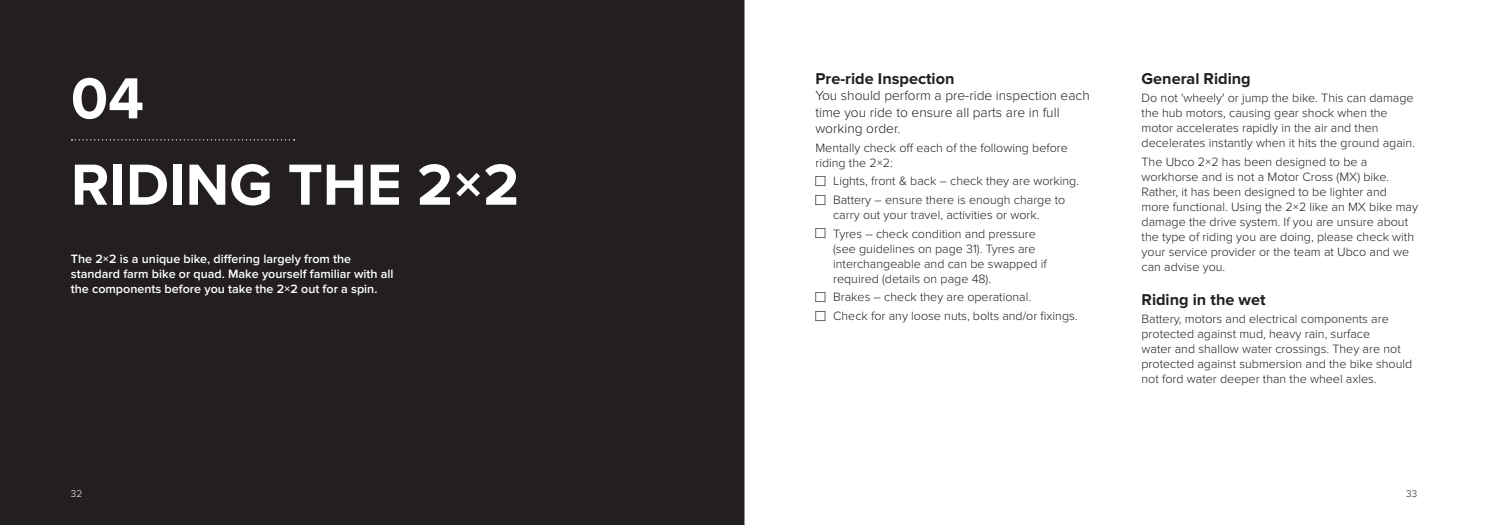
<style>
.page{position:relative;width:1489px;height:525px;background:#fff}
.page>*{position:absolute;margin:0;border:0;box-sizing:border-box;transform-origin:0 0}
.Section_Header{font:700 60px/86.2px "Proxima Nova";color:#fff}
.Page_header{font:700 16.25px "Proxima Nova";color:#231f20}
.Body_Intro{font:300 13.75px/16.5px "Proxima Nova";color:#231f20}
.Body_copy{font:300 12.5px/15px "Proxima Nova";color:#231f20}
.Section_Intro{font:600 12.5px/15px "Proxima Nova";color:#fff}
.t1{font:300 10px "Proxima Nova";color:#fff}
.t2{font:300 10px "Proxima Nova";color:#231f20}
</style>
<div class="page">
<div style="left:0;top:0;width:744px;height:524px;background:#231f20"></div>
<svg style="left:71px;top:139px;width:223px;height:1px"></svg>
<p class="Section_Header" style="left:71px;top:57px;width:450px">04<br>RIDING THE 2×2</p>
<p class="Section_Intro" style="left:71px;top:251px;width:324px">The 2×2 is a unique bike, differing largely from the standard farm bike or quad. Make yourself familiar with all the components before you take the 2×2 out for a spin.</p>
<p class="Page_header" style="left:815px;top:69px;width:141px">Pre-ride Inspection</p>
<p class="Body_Intro" style="left:815px;top:88px;width:276px">You should perform a pre-ride inspection each time you ride to ensure all parts are in full working order.</p>
<p class="Body_copy" style="left:815px;top:140px;width:254px">Mentally check off each of the following before riding the 2×2:</p>
<p class="Body_copy" style="left:833px;top:174px;width:247px">Lights, front &amp; back – check they are working.</p>
<p class="Body_copy" style="left:833px;top:192px;width:234px">Battery – ensure there is enough charge to carry out your travel, activities or work.</p>
<p class="Body_copy" style="left:833px;top:226px;width:215px">Tyres – check condition and pressure (see guidelines on page 31). Tyres are interchangeable and can be swapped if required (details on page 48).</p>
<p class="Body_copy" style="left:833px;top:289px;width:199px">Brakes – check they are operational.</p>
<p class="Body_copy" style="left:833px;top:308px;width:246px">Check for any loose nuts, bolts and/or fixings.</p>
<p class="Page_header" style="left:1141px;top:69px;width:111px">General Riding</p>
<p class="Body_copy" style="left:1141px;top:91px;width:275px">Do not 'wheely' or jump the bike. This can damage the hub motors, causing gear shock when the motor accelerates rapidly in the air and then decelerates instantly when it hits the ground again.</p>
<p class="Body_copy" style="left:1141px;top:154px;width:278px">The Ubco 2×2 has been designed to be a workhorse and is not a Motor Cross (MX) bike.<br>Rather, it has been designed to be lighter and more functional. Using the 2×2 like an MX bike may damage the drive system. If you are unsure about the type of riding you are doing, please check with your service provider or the team at Ubco and we can advise you.</p>
<p class="Page_header" style="left:1141px;top:290px;width:125px">Riding in the wet</p>
<p class="Body_copy" style="left:1141px;top:311px;width:272px">Battery, motors and electrical components are protected against mud, heavy rain, surface<br>water and shallow water crossings. They are not protected against submersion and the bike should not ford water deeper than the wheel axles.</p>
<p class="t1" style="left:71px;top:488px;width:13px">32</p>
<p class="t2" style="left:1406px;top:488px;width:12px">33</p>
</div>
